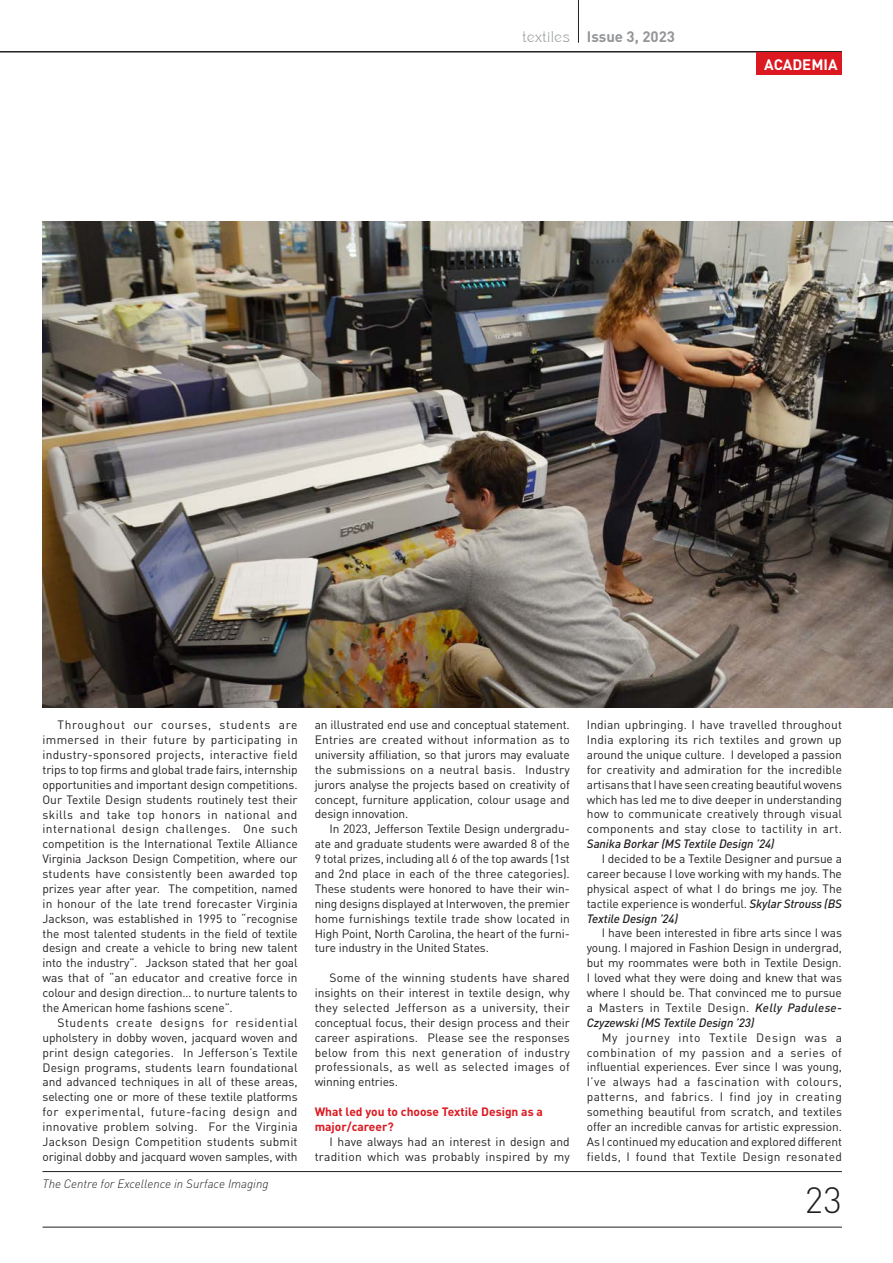
<style>
.page{position:relative;width:893px;height:1263px;background:#fff}
.page>*{position:absolute;margin:0;border:0;box-sizing:border-box;transform-origin:0 0}
.t1{font:300 36px "DIN Pro";color:#231f20}
.t2{font:700 15px "DIN Pro";color:#939598}
.t3{font:700 15px "DIN Pro";letter-spacing:-.005em;color:#fff}
.t4{font:12px/14.9px "DIN Pro";letter-spacing:-.01em;color:#231f20;text-align:justify}
.t5{font:700 12px/14.9px "DIN Pro";color:#dc1820}
.t6{font:italic 300 12px "DIN Pro";color:#231f20}
.t7{font:italic 500 12px "DIN Pro";letter-spacing:-.01em;color:#231f20}
.s1{font-family:"Grafiko";font-weight:400}
.s2{font-weight:500;font-style:italic}
</style>
<div class="page">
<hr style="left:0;top:51px;width:842px;height:2px;background:#231f20">
<hr style="left:578px;top:0;width:1px;height:43px;background:#231f20">
<hr style="left:43px;top:1171px;width:799px;height:1px;background:#231f20">
<hr style="left:43px;top:1227px;width:799px;height:1px;background:#231f20">
<div style="left:757px;top:53px;width:85px;height:22px;background:#dc1820"></div>
<img style="left:43px;top:221px;width:850px;height:487px">
<p class="t2" style="left:522px;top:24px;width:154px"><span class="s1">textiles</span> Issue 3, 2023</p>
<p class="t3" style="left:764px;top:52px;width:75px">ACADEMIA</p>
<p class="t4" style="left:43px;top:716px;width:257px;text-indent:15px">Throughout our courses, students are immersed in their future by participating in industry-sponsored projects, interactive field trips to top firms and global trade fairs, internship opportunities and important design competitions.<br>Our Textile Design students routinely test their skills and take top honors in national and international design challenges. One such competition is the International Textile Alliance Virginia Jackson Design Competition, where our students have consistently been awarded top prizes year after year. The competition, named in honour of the late trend forecaster Virginia Jackson, was established in 1995 to “recognise the most talented students in the field of textile design and create a vehicle to bring new talent into the industry”. Jackson stated that her goal was that of “an educator and creative force in colour and design direction… to nurture talents to the American home fashions scene”.</p>
<p class="t4" style="left:43px;top:1014px;width:257px;text-indent:15px">Students create designs for residential upholstery in dobby woven, jacquard woven and print design categories. In Jefferson’s Textile Design programs, students learn foundational and advanced techniques in all of these areas, selecting one or more of these textile platforms for experimental, future-facing design and innovative problem solving. For the Virginia Jackson Design Competition students submit original dobby and jacquard woven samples, with</p>
<p class="t6" style="left:43px;top:1175px;width:228px">The Centre for Excellence in Surface Imaging</p>
<p class="t4" style="left:315px;top:716px;width:257px">an illustrated end use and conceptual statement.<br>Entries are created without information as to university affiliation, so that jurors may evaluate the submissions on a neutral basis. Industry jurors analyse the projects based on creativity of concept, furniture application, colour usage and design innovation.</p>
<p class="t4" style="left:315px;top:820px;width:257px;text-indent:15px">In 2023, Jefferson Textile Design undergradu&shy;ate and graduate students were awarded 8 of the 9 total prizes, including all 6 of the top awards (1st and 2nd place in each of the three categories).<br>These students were honored to have their win&shy;ning designs displayed at Interwoven, the premier home furnishings textile trade show located in High Point, North Carolina, the heart of the furni&shy;ture industry in the United States.</p>
<p class="t4" style="left:315px;top:969px;width:257px;text-indent:15px">Some of the winning students have shared insights on their interest in textile design, why they selected Jefferson as a university, their conceptual focus, their design process and their career aspirations. Please see the responses below from this next generation of industry professionals, as well as selected images of winning entries.</p>
<p class="t5" style="left:315px;top:1103px;width:230px">What led you to choose Textile Design as a major/career?</p>
<p class="t4" style="left:315px;top:1133px;width:257px;text-align:right">I have always had an interest in design and tradition which was probably inspired by my</p>
<p class="t4" style="left:587px;top:716px;width:257px">Indian upbringing. I have travelled throughout India exploring its rich textiles and grown up around the unique culture. I developed a passion for creativity and admiration for the incredible artisans that I have seen creating beautiful wovens which has led me to dive deeper in understanding how to communicate creatively through visual components and stay close to tactility in art.</p>
<p class="t7" style="left:587px;top:834px;width:189px">Sanika Borkar (MS Textile Design ’24)</p>
<p class="t4" style="left:587px;top:850px;width:257px;text-indent:15px">I decided to be a Textile Designer and pursue a career because I love working with my hands. The physical aspect of what I do brings me joy. The tactile experience is wonderful. <span class="s2">Skylar Strouss (BS Textile Design ’24)</span></p>
<p class="t4" style="left:587px;top:924px;width:257px;text-indent:15px">I have been interested in fibre arts since I was young. I majored in Fashion Design in undergrad, but my roommates were both in Textile Design.<br>I loved what they were doing and knew that was where I should be. That convinced me to pursue a Masters in Textile Design. <span class="s2">Kelly Padulese-Czyzewski (MS Textile Design ’23)</span></p>
<p class="t4" style="left:587px;top:1029px;width:257px;text-indent:15px">My journey into Textile Design was a combination of my passion and a series of influential experiences. Ever since I was young, I’ve always had a fascination with colours, patterns, and fabrics. I find joy in creating something beautiful from scratch, and textiles offer an incredible canvas for artistic expression.<br>As I continued my education and explored different fields, I found that Textile Design resonated</p>
<h1 class="t1" style="left:805px;top:1172px;width:39px">23</h1>
</div>
